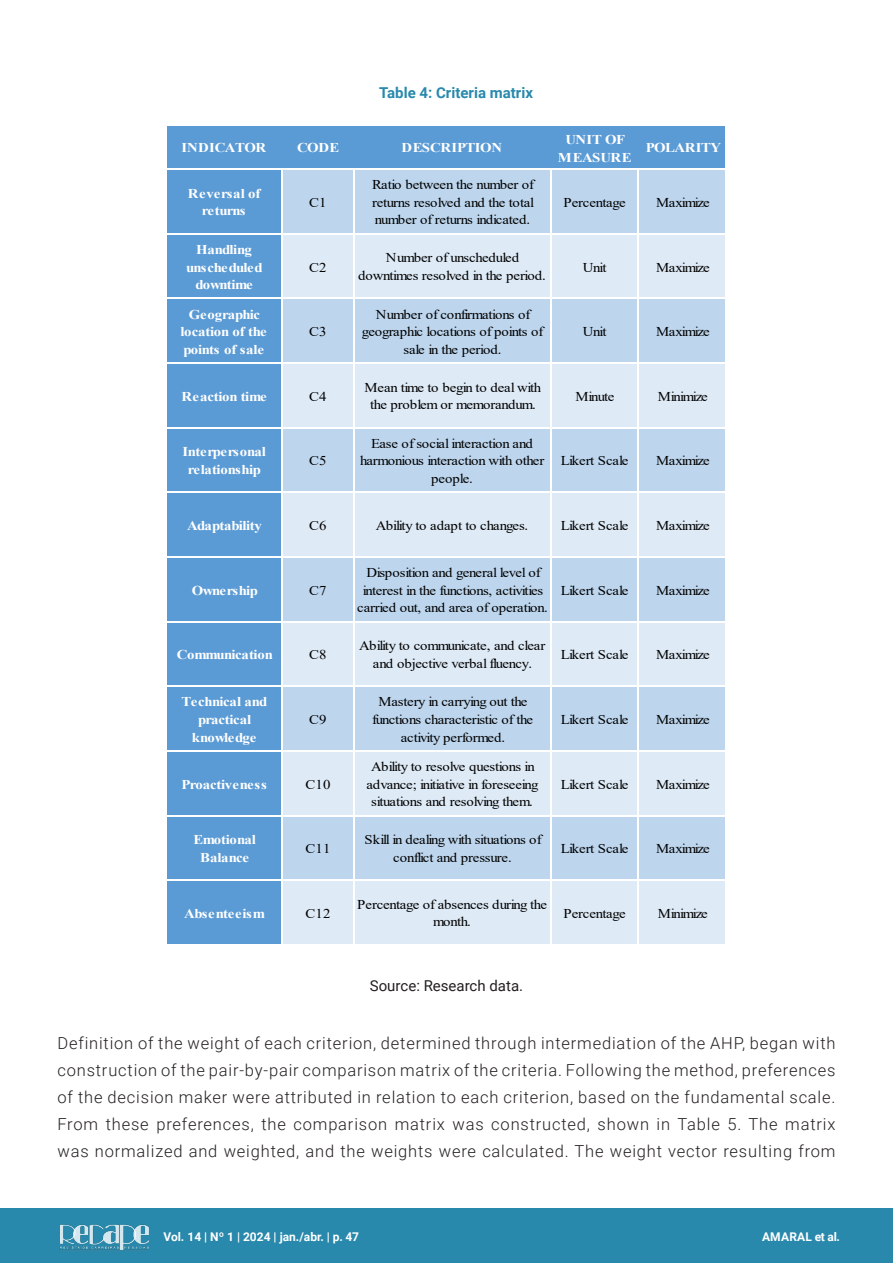
<style>
.page{position:relative;width:893px;height:1263px;background:#fff}
.page>*{position:absolute;margin:0;border:0;box-sizing:border-box;transform-origin:0 0}
.Texto_-_Artigo{font:300 16.5px/27px "Roboto";letter-spacing:.05em;color:#231f20;text-align:justify}
.Nova_-_Título_Tabela{font:700 15px "Roboto";color:#2889ac}
.Fonte_Texto_-_Artigo{font:15px "Roboto";color:#231f20}
.t1{font:13.5px/17.7px "Times New Roman";letter-spacing:-.03em;color:#000;text-align:center;scale:1.1 1}
.t2{font:700 13.5px/17.7px "Times New Roman";letter-spacing:-.025em;color:#fff;text-align:center;scale:1.1 1}
.t3{font:13.5px "Times New Roman";letter-spacing:-.005em;color:#000;scale:1.1 1}
.t4{font:13.5px "Times New Roman";letter-spacing:-.07em;color:#000;scale:1.1 1}
.t5{font:700 13.5px/17.7px "Times New Roman";color:#fff;text-align:center;scale:1.1 1}
.t6{font:13.5px "Times New Roman";letter-spacing:-.09em;color:#000;scale:1.1 1}
.t7{font:700 13.5px "Times New Roman";letter-spacing:-.005em;color:#fff;scale:1.1 1}
.t8{font:700 13.5px "Times New Roman";letter-spacing:.015em;color:#fff;scale:1.1 1}
.t9{font:700 12px "Roboto";color:#fff}
</style>
<div class="page">
<div style="left:0;top:1209px;width:893px;height:54px;background:#2889ac"></div>
<img style="left:59px;top:1224px;width:90px;height:27px">
<div style="left:167px;top:126px;width:560px;height:44px;background:#5b9bd5"></div>
<div style="left:167px;top:169px;width:116px;height:66px;background:#5b9bd5"></div>
<div style="left:282px;top:169px;width:445px;height:66px;background:#bdd6ee"></div>
<div style="left:167px;top:234px;width:116px;height:65px;background:#5b9bd5"></div>
<div style="left:282px;top:234px;width:445px;height:65px;background:#deeaf6"></div>
<div style="left:167px;top:298px;width:116px;height:66px;background:#5b9bd5"></div>
<div style="left:282px;top:298px;width:445px;height:66px;background:#bdd6ee"></div>
<div style="left:167px;top:363px;width:116px;height:65px;background:#5b9bd5"></div>
<div style="left:282px;top:363px;width:445px;height:65px;background:#deeaf6"></div>
<div style="left:167px;top:428px;width:116px;height:65px;background:#5b9bd5"></div>
<div style="left:282px;top:428px;width:445px;height:65px;background:#bdd6ee"></div>
<div style="left:167px;top:492px;width:116px;height:66px;background:#5b9bd5"></div>
<div style="left:282px;top:492px;width:445px;height:66px;background:#deeaf6"></div>
<div style="left:167px;top:557px;width:116px;height:65px;background:#5b9bd5"></div>
<div style="left:282px;top:557px;width:445px;height:65px;background:#bdd6ee"></div>
<div style="left:167px;top:622px;width:116px;height:65px;background:#5b9bd5"></div>
<div style="left:282px;top:622px;width:445px;height:65px;background:#deeaf6"></div>
<div style="left:167px;top:686px;width:116px;height:66px;background:#5b9bd5"></div>
<div style="left:282px;top:686px;width:445px;height:66px;background:#bdd6ee"></div>
<div style="left:167px;top:751px;width:116px;height:65px;background:#5b9bd5"></div>
<div style="left:282px;top:751px;width:445px;height:65px;background:#deeaf6"></div>
<div style="left:167px;top:815px;width:116px;height:66px;background:#5b9bd5"></div>
<div style="left:282px;top:815px;width:445px;height:66px;background:#bdd6ee"></div>
<div style="left:167px;top:880px;width:116px;height:66px;background:#5b9bd5"></div>
<div style="left:282px;top:880px;width:445px;height:66px;background:#deeaf6"></div>
<hr style="left:725px;top:126px;width:2px;height:820px;background:#fff">
<hr style="left:281px;top:170px;width:2px;height:776px;background:#fff">
<hr style="left:353px;top:170px;width:1px;height:776px;background:#fff">
<hr style="left:550px;top:170px;width:1px;height:776px;background:#fff">
<hr style="left:637px;top:170px;width:2px;height:776px;background:#fff">
<hr style="left:167px;top:168px;width:560px;height:2px;background:#fff">
<hr style="left:167px;top:233px;width:560px;height:2px;background:#fff">
<hr style="left:167px;top:297px;width:560px;height:2px;background:#fff">
<hr style="left:167px;top:362px;width:560px;height:2px;background:#fff">
<hr style="left:167px;top:427px;width:560px;height:1px;background:#fff">
<hr style="left:167px;top:491px;width:560px;height:2px;background:#fff">
<hr style="left:167px;top:556px;width:560px;height:2px;background:#fff">
<hr style="left:167px;top:621px;width:560px;height:1px;background:#fff">
<hr style="left:167px;top:685px;width:560px;height:2px;background:#fff">
<hr style="left:167px;top:750px;width:560px;height:2px;background:#fff">
<hr style="left:167px;top:815px;width:560px;height:1px;background:#fff">
<hr style="left:167px;top:879px;width:560px;height:2px;background:#fff">
<hr style="left:167px;top:944px;width:560px;height:2px;background:#fff">
<p class="Nova_-_Título_Tabela" style="left:379px;top:83px;width:155px">Table 4: Criteria matrix</p>
<p class="t2" style="left:181px;top:139px;width:78px">INDICATOR</p>
<p class="t2" style="left:297px;top:139px;width:40px">CODE</p>
<p class="t2" style="left:402px;top:139px;width:93px">DESCRIPTION</p>
<p class="t2" style="left:558px;top:130px;width:68px">UNIT OF<br>MEASURE</p>
<p class="t2" style="left:646px;top:139px;width:70px">POLARITY</p>
<p class="t5" style="left:188px;top:184px;width:67px">Reversal of returns</p>
<p class="t1" style="left:309px;top:193px;width:17px">C1</p>
<p class="t1" style="left:372px;top:175px;width:149px;text-align:justify">Ratio between the number of returns resolved and the total number of returns indicated.</p>
<p class="t3" style="left:563px;top:193px;width:58px">Percentage</p>
<p class="t4" style="left:656px;top:193px;width:50px">Maximize</p>
<p class="t2" style="left:186px;top:240px;width:71px">Handling unscheduled downtime</p>
<p class="t2" style="left:181px;top:305px;width:80px">Geographic location of the points of sale</p>
<p class="t1" style="left:309px;top:258px;width:17px">C2</p>
<p class="t1" style="left:358px;top:248px;width:172px">Number of unscheduled downtimes resolved in the period.</p>
<p class="t1" style="left:583px;top:258px;width:23px">Unit</p>
<p class="t4" style="left:656px;top:257px;width:50px">Maximize</p>
<p class="t1" style="left:309px;top:322px;width:17px">C3</p>
<p class="t1" style="left:362px;top:305px;width:167px">Number of confirmations of geographic locations of points of sale in the period.</p>
<p class="t1" style="left:583px;top:322px;width:23px">Unit</p>
<p class="t4" style="left:656px;top:322px;width:50px">Maximize</p>
<p class="t2" style="left:181px;top:387px;width:79px">Reaction time</p>
<p class="t1" style="left:309px;top:387px;width:17px">C4</p>
<p class="t1" style="left:365px;top:378px;width:162px">Mean time to begin to deal with the problem or memorandum.</p>
<p class="t1" style="left:575px;top:387px;width:37px">Minute</p>
<p class="t6" style="left:658px;top:387px;width:47px">Minimize</p>
<p class="t2" style="left:182px;top:442px;width:78px">Interpersonal relationship</p>
<p class="t1" style="left:309px;top:452px;width:17px">C5</p>
<p class="t1" style="left:360px;top:434px;width:169px">Ease of social interaction and harmonious interaction with other people.</p>
<p class="t3" style="left:561px;top:451px;width:63px">Likert Scale</p>
<p class="t4" style="left:656px;top:451px;width:50px">Maximize</p>
<p class="t2" style="left:187px;top:516px;width:70px">Adaptability</p>
<p class="t1" style="left:309px;top:516px;width:17px">C6</p>
<p class="t1" style="left:376px;top:516px;width:140px">Ability to adapt to changes.</p>
<p class="t3" style="left:561px;top:516px;width:63px">Likert Scale</p>
<p class="t4" style="left:656px;top:516px;width:50px">Maximize</p>
<p class="t2" style="left:192px;top:581px;width:62px">Ownership</p>
<p class="t1" style="left:309px;top:581px;width:17px">C7</p>
<p class="t1" style="left:357px;top:563px;width:175px">Disposition and general level of interest in the functions, activities carried out, and area of operation.</p>
<p class="t3" style="left:561px;top:581px;width:63px">Likert Scale</p>
<p class="t4" style="left:656px;top:581px;width:50px">Maximize</p>
<p class="t2" style="left:177px;top:646px;width:89px">Communication</p>
<p class="t1" style="left:309px;top:645px;width:17px">C8</p>
<p class="t1" style="left:359px;top:636px;width:171px">Ability to communicate, and clear and objective verbal fluency.</p>
<p class="t3" style="left:561px;top:645px;width:63px">Likert Scale</p>
<p class="t4" style="left:656px;top:645px;width:50px">Maximize</p>
<p class="t2" style="left:181px;top:693px;width:80px">Technical and practical knowledge</p>
<p class="t1" style="left:372px;top:693px;width:148px">Mastery in carrying out the functions characteristic of the activity performed.</p>
<p class="t3" style="left:561px;top:710px;width:63px">Likert Scale</p>
<p class="t4" style="left:656px;top:710px;width:50px">Maximize</p>
<p class="t1" style="left:309px;top:710px;width:17px">C9</p>
<p class="t7" style="left:181px;top:774px;width:79px">Proactiveness</p>
<p class="t1" style="left:305px;top:775px;width:24px">C10</p>
<p class="t1" style="left:366px;top:757px;width:158px">Ability to resolve questions in advance; initiative in foreseeing situations and resolving them.</p>
<p class="t3" style="left:561px;top:775px;width:63px">Likert Scale</p>
<p class="t4" style="left:656px;top:775px;width:50px">Maximize</p>
<p class="t2" style="left:194px;top:830px;width:58px">Emotional<br>Balance</p>
<p class="t1" style="left:305px;top:839px;width:24px">C11</p>
<p class="t1" style="left:365px;top:830px;width:162px">Skill in dealing with situations of conflict and pressure.</p>
<p class="t3" style="left:561px;top:839px;width:63px">Likert Scale</p>
<p class="t4" style="left:656px;top:839px;width:50px">Maximize</p>
<p class="t8" style="left:184px;top:904px;width:75px">Absenteeism</p>
<p class="t1" style="left:305px;top:904px;width:24px">C12</p>
<p class="t1" style="left:357px;top:895px;width:174px">Percentage of absences during the month.</p>
<p class="t3" style="left:563px;top:904px;width:58px">Percentage</p>
<p class="t6" style="left:658px;top:904px;width:47px">Minimize</p>
<p class="Fonte_Texto_-_Artigo" style="left:370px;top:975px;width:155px">Source: Research data.</p>
<p class="Texto_-_Artigo" style="left:57px;top:1029px;width:780px">Definition of the weight of each criterion, determined through intermediation of the AHP, began with construction of the pair-by-pair comparison matrix of the criteria. Following the method, preferences of the decision maker were attributed in relation to each criterion, based on the fundamental scale.<br>From these preferences, the comparison matrix was constructed, shown in Table 5. The matrix was normalized and weighted, and the weights were calculated. The weight vector resulting from</p>
<p class="t9" style="left:163px;top:1228px;width:197px">Vol. 14 | Nº 1 | 2024 | jan./abr. | p. 47</p>
<p class="t9" style="left:762px;top:1229px;width:80px">AMARAL et al.</p>
</div>
